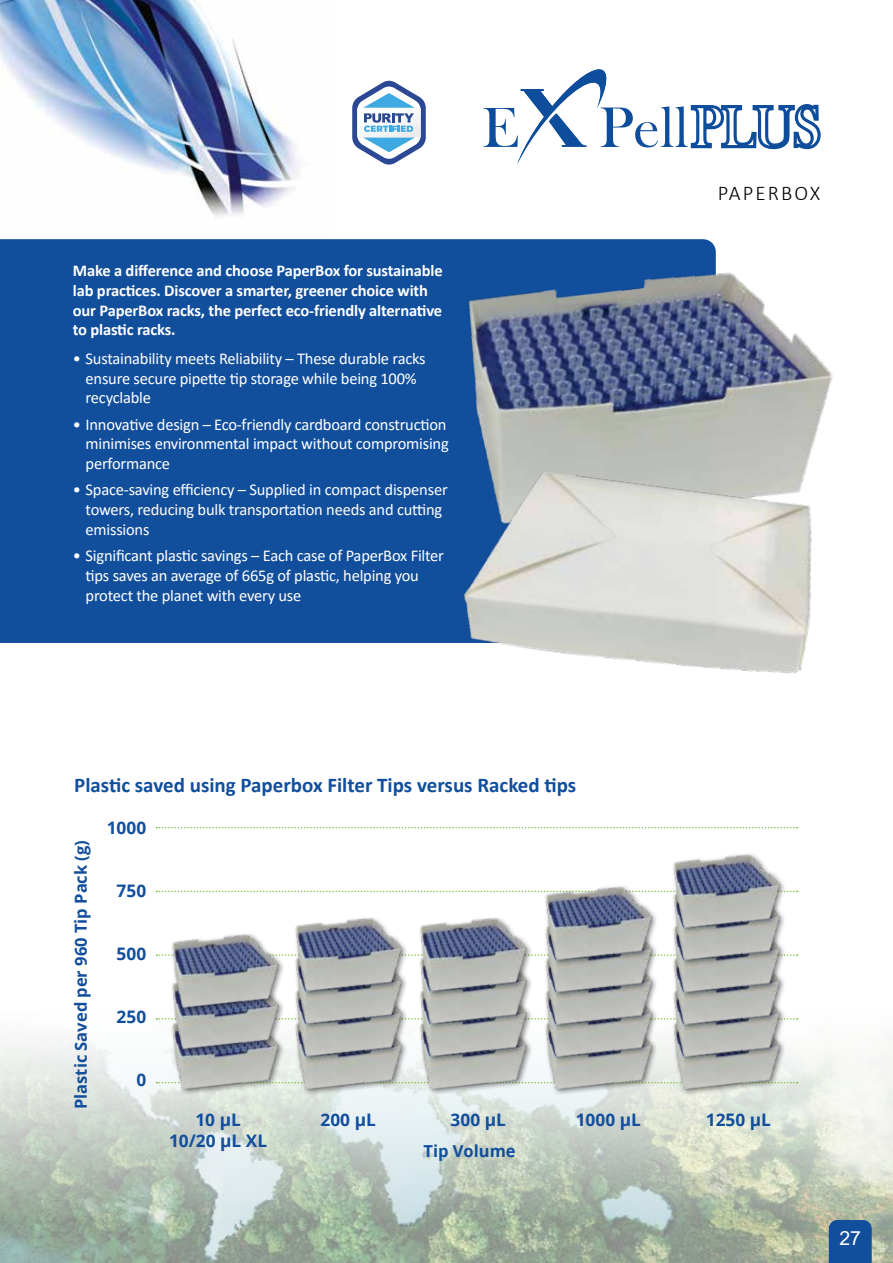
<style>
.page{position:relative;width:893px;height:1263px;background:#fff}
.page>*{position:absolute;margin:0;border:0;box-sizing:border-box;transform-origin:0 0}
.t1{font:700 21px "Calibri";color:#114e9c}
.t2{font:300 21px "Calibri";letter-spacing:.1em;color:#000}
.t3{font:19.5px "Arial";color:#fff}
.t4{font:700 17.25px/20.7px "Open Sans";color:#114e9c;text-align:center}
.t5{font:16.5px/19.8px "Calibri";letter-spacing:-.015em;color:#fff}
.t6{font:700 16.5px/19.8px "Calibri";letter-spacing:-.01em;color:#fff}
.t7{font:700 16.5px "Open Sans";color:#114e9c}
</style>
<div class="page">
<img style="left:0;top:0;width:299px;height:217px">
<div style="left:0;top:239px;width:713px;height:404px;background:#114e9c"></div>
<img style="left:459px;top:244px;width:374px;height:211px">
<img style="left:451px;top:455px;width:361px;height:219px">
<svg style="left:483px;top:69px;width:338px;height:95px"></svg>
<img style="left:0;top:1018px;width:893px;height:245px">
<svg style="left:156px;top:827px;width:642px;height:1px"></svg>
<svg style="left:156px;top:954px;width:642px;height:2px"></svg>
<svg style="left:156px;top:1082px;width:642px;height:1px"></svg>
<svg style="left:156px;top:1018px;width:642px;height:2px"></svg>
<svg style="left:156px;top:890px;width:642px;height:2px"></svg>
<img style="left:672px;top:1065px;width:119px;height:32px">
<img style="left:672px;top:1033px;width:119px;height:32px">
<img style="left:672px;top:1000px;width:119px;height:33px">
<img style="left:673px;top:968px;width:111px;height:32px">
<img style="left:672px;top:936px;width:119px;height:32px">
<img style="left:672px;top:854px;width:119px;height:82px">
<img style="left:544px;top:1065px;width:119px;height:32px">
<img style="left:544px;top:1033px;width:119px;height:32px">
<img style="left:544px;top:1000px;width:119px;height:33px">
<img style="left:545px;top:968px;width:111px;height:32px">
<img style="left:544px;top:886px;width:119px;height:82px">
<img style="left:170px;top:1057px;width:120px;height:40px">
<img style="left:170px;top:1016px;width:120px;height:41px">
<img style="left:170px;top:934px;width:120px;height:82px">
<img style="left:294px;top:1065px;width:119px;height:32px">
<img style="left:294px;top:1032px;width:119px;height:33px">
<img style="left:294px;top:999px;width:119px;height:33px">
<img style="left:294px;top:917px;width:119px;height:82px">
<img style="left:418px;top:1065px;width:119px;height:32px">
<img style="left:418px;top:1032px;width:119px;height:33px">
<img style="left:418px;top:999px;width:119px;height:33px">
<img style="left:418px;top:917px;width:119px;height:82px">
<svg style="left:352px;top:81px;width:74px;height:84px"></svg>
<div style="left:829px;top:1220px;width:42px;height:43px;background:#114e9c"></div>
<p class="t6" style="left:73px;top:260px;width:371px">Make a difference and choose PaperBox for sustainable lab practices. Discover a smarter, greener choice with our PaperBox racks, the perfect eco-friendly alternative to plastic racks.</p>
<p class="t5" style="left:86px;top:348px;width:342px;text-indent:-13px">• Sustainability meets Reliability – These durable racks ensure secure pipette tip storage while being 100% recyclable</p>
<p class="t5" style="left:86px;top:414px;width:365px;text-indent:-13px">• Innovative design – Eco-friendly cardboard construction minimises environmental impact without compromising performance</p>
<p class="t5" style="left:86px;top:479px;width:364px;text-indent:-13px">• Space-saving efficiency – Supplied in compact dispenser towers, reducing bulk transportation needs and cutting emissions</p>
<p class="t5" style="left:86px;top:545px;width:360px;text-indent:-13px">• Significant plastic savings – Each case of PaperBox Filter tips saves an average of 665g of plastic, helping you protect the planet with every use</p>
<p class="t2" style="left:718px;top:180px;width:104px">PAPERBOX</p>
<p class="t1" style="left:74px;top:770px;width:504px">Plastic saved using Paperbox Filter Tips versus Racked tips</p>
<p class="t7" style="left:69px;top:1109px;width:271px;rotate:-90deg">Plastic Saved per 960 Tip Pack (g)</p>
<p class="t4" style="left:107px;top:817px;width:41px">1000</p>
<p class="t4" style="left:117px;top:880px;width:31px">750</p>
<p class="t4" style="left:117px;top:943px;width:31px">500</p>
<p class="t4" style="left:117px;top:1006px;width:31px">250</p>
<p class="t4" style="left:136px;top:1069px;width:11px">0</p>
<p class="t4" style="left:169px;top:1109px;width:100px">10 µL<br>10/20 µL XL</p>
<p class="t4" style="left:321px;top:1109px;width:57px">200 µL</p>
<p class="t4" style="left:451px;top:1109px;width:57px">300 µL</p>
<p class="t4" style="left:576px;top:1109px;width:67px">1000 µL</p>
<p class="t4" style="left:706px;top:1109px;width:67px">1250 µL</p>
<p class="t7" style="left:424px;top:1139px;width:94px">Tip Volume</p>
<p class="t3" style="left:839px;top:1224px;width:23px">27</p>
</div>
